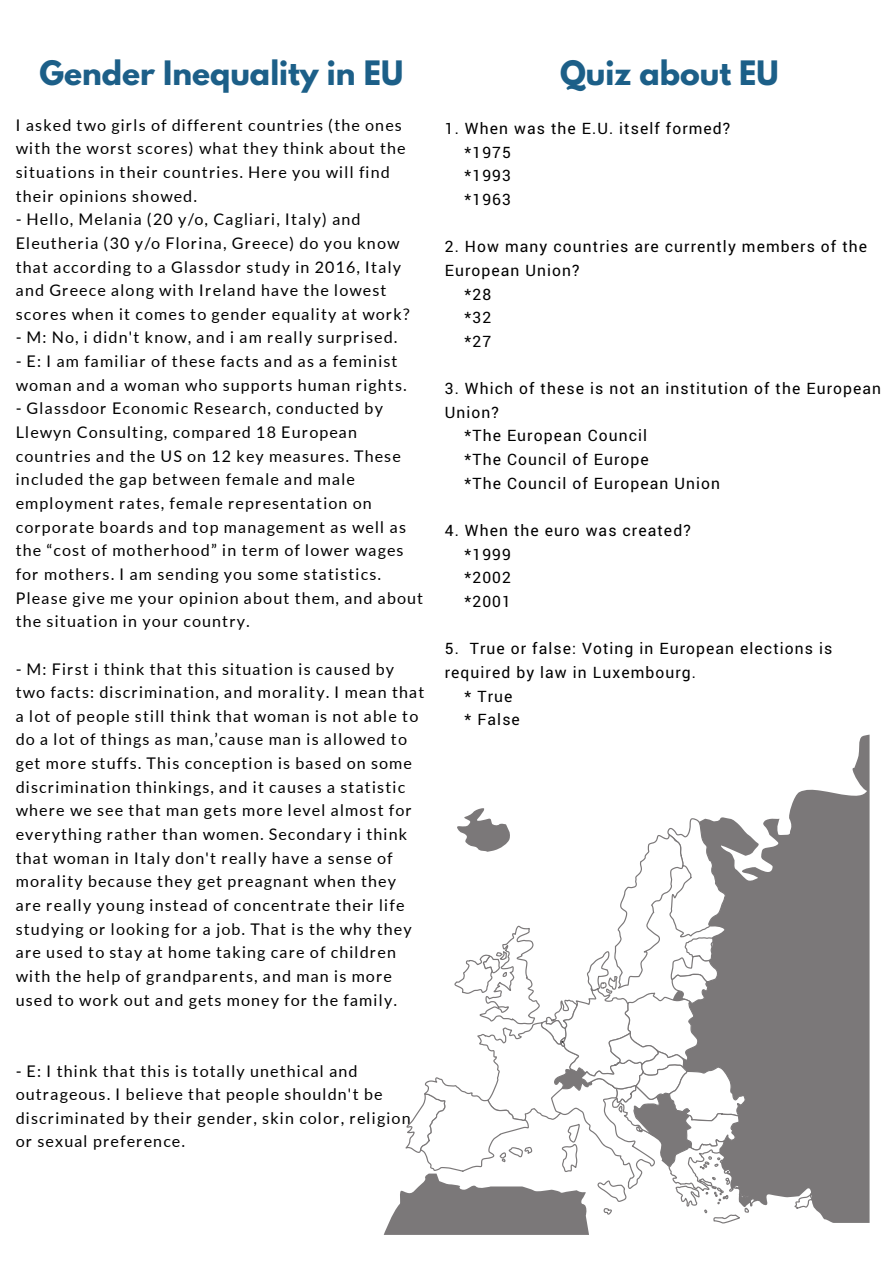
<style>
.page{position:relative;width:893px;height:1263px;background:#fff}
.page>*{position:absolute;margin:0;border:0;box-sizing:border-box;transform-origin:0 0}
.t1{font:700 29.85px "League Spartan";color:#1c5f88}
.t2{font:16.05px/23.7px "Lato";letter-spacing:.07em;color:#000}
.t3{font:15.75px/23.7px "Roboto";letter-spacing:.07em;color:#000}
</style>
<div class="page">
<svg style="left:755px;top:735px;width:114px;height:488px;fill:#7b7879"></svg>
<svg style="left:793px;top:1191px;width:20px;height:18px"></svg>
<svg style="left:384px;top:808px;width:371px;height:427px"></svg>
<h1 class="t1" style="left:40px;top:58px;width:365px">Gender Inequality in EU</h1>
<p class="t2" style="left:16px;top:112px;width:391px">I asked two girls of different countries (the ones with the worst scores) what they think about the situations in their countries. Here you will find their opinions showed.</p>
<p class="t2" style="left:16px;top:207px;width:396px">- Hello, Melania (20 y/o, Cagliari, Italy) and Eleutheria (30 y/o Florina, Greece) do you know that according to a Glassdor study in 2016, Italy and Greece along with Ireland have the lowest scores when it comes to gender equality at work?</p>
<p class="t2" style="left:16px;top:325px;width:383px">- M: No, i didn't know, and i am really surprised.</p>
<p class="t2" style="left:16px;top:349px;width:393px">- E: I am familiar of these facts and as a feminist woman and a woman who supports human rights.</p>
<p class="t2" style="left:16px;top:396px;width:409px">- Glassdoor Economic Research, conducted by Llewyn Consulting, compared 18 European countries and the US on 12 key measures. These included the gap between female and male employment rates, female representation on corporate boards and top management as well as the “cost of motherhood” in term of lower wages for mothers. I am sending you some statistics.<br>Please give me your opinion about them, and about the situation in your country.</p>
<p class="t2" style="left:16px;top:656px;width:410px">- M: First i think that this situation is caused by two facts: discrimination, and morality. I mean that a lot of people still think that woman is not able to do a lot of things as man,’cause man is allowed to get more stuffs. This conception is based on some discrimination thinkings, and it causes a statistic where we see that man gets more level almost for everything rather than women. Secondary i think that woman in Italy don't really have a sense of morality because they get preagnant when they are really young instead of concentrate their life studying or looking for a job. That is the why they are used to stay at home taking care of children with the help of grandparents, and man is more used to work out and gets money for the family.</p>
<h1 class="t1" style="left:560px;top:58px;width:220px">Quiz about EU</h1>
<p class="t3" style="left:465px;top:116px;width:267px;text-indent:-20px">1. When was the E.U. itself formed? *1975<br>*1993<br>*1963</p>
<p class="t3" style="left:445px;top:234px;width:424px">2. How many countries are currently members of the</p>
<p class="t3" style="left:445px;top:258px;width:136px">European Union?</p>
<p class="t3" style="left:465px;top:282px;width:28px">*28</p>
<p class="t3" style="left:465px;top:305px;width:28px">*32</p>
<p class="t3" style="left:465px;top:329px;width:28px">*27</p>
<p class="t3" style="left:445px;top:376px;width:438px">3. Which of these is not an institution of the European</p>
<p class="t3" style="left:445px;top:400px;width:56px">Union?</p>
<p class="t3" style="left:465px;top:423px;width:184px">*The European Council</p>
<p class="t3" style="left:465px;top:447px;width:186px">*The Council of Europe</p>
<p class="t3" style="left:465px;top:471px;width:257px">*The Council of European Union</p>
<p class="t3" style="left:465px;top:518px;width:228px;text-indent:-20px">4. When the euro was created? *1999<br>*2002<br>*2001</p>
<p class="t3" style="left:445px;top:636px;width:389px">5. True or false: Voting in European elections is</p>
<p class="t3" style="left:445px;top:660px;width:253px">required by law in Luxembourg.</p>
<p class="t3" style="left:465px;top:684px;width:49px">* True</p>
<p class="t3" style="left:465px;top:707px;width:57px">* False</p>
<p class="t2" style="left:16px;top:1058px;width:396px">- E: I think that this is totally unethical and outrageous. I believe that people shouldn't be discriminated by their gender, skin color, religion or sexual preference.</p>
</div>
